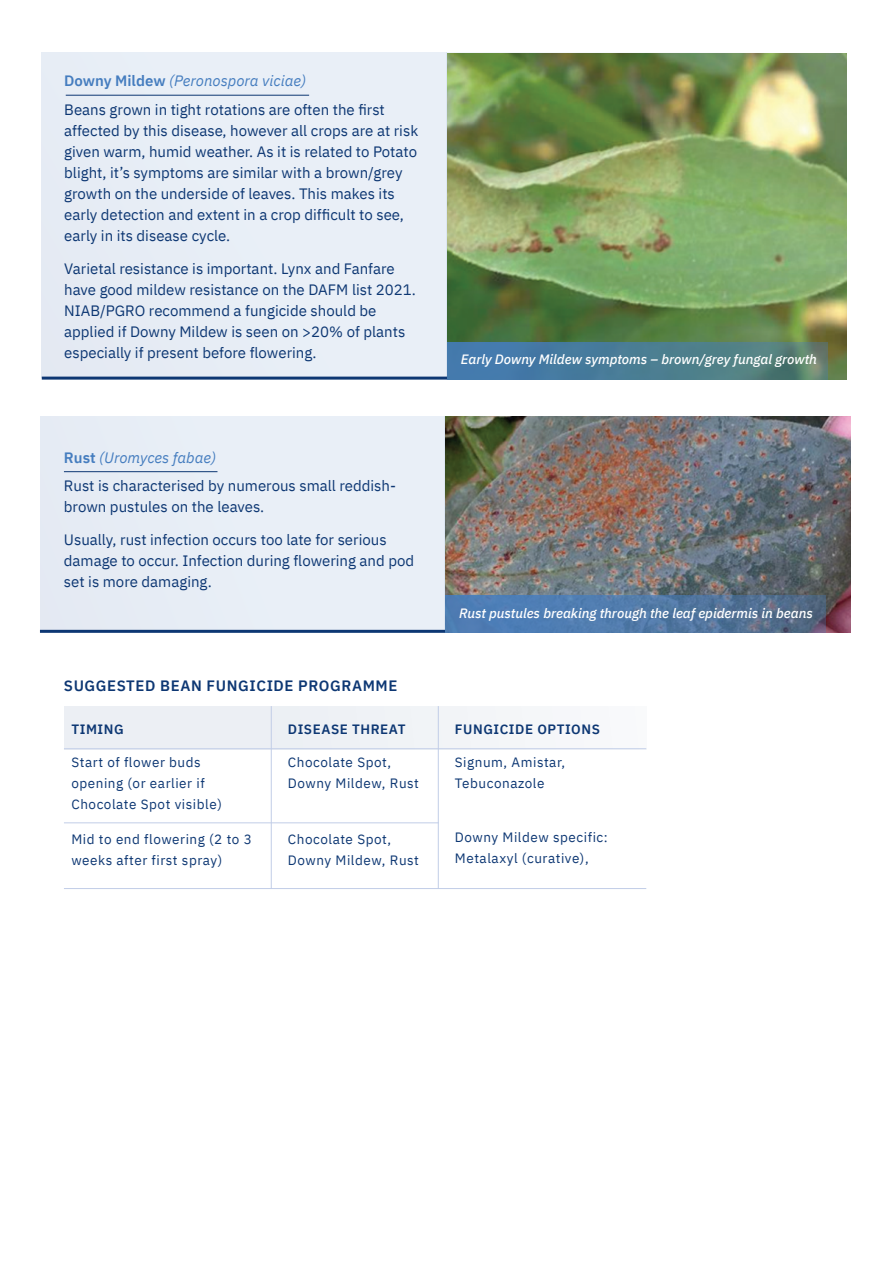
<style>
.page{position:relative;width:893px;height:1263px;background:#fff}
.page>*{position:absolute;margin:0;border:0;box-sizing:border-box;transform-origin:0 0}
.t1{font:15px/21px "IBM Plex Sans";color:#0d3773}
.t2{font:600 15px "IBM Plex Sans";letter-spacing:.04em;color:#0d3773}
.t3{font:13.5px/21px "IBM Plex Sans";letter-spacing:.04em;color:#0d3773}
.t4{font:italic 500 13.5px "IBM Plex Sans";color:#fff}
.t5{font:600 13.5px "IBM Plex Sans";letter-spacing:.04em;color:#0d3773}
.s1{font-weight:600;color:#457dbf}
.s2{font-style:italic;color:#457dbf}
</style>
<div class="page">
<div style="left:40px;top:417px;width:405px;height:216px;background:#e9eff7"></div>
<div style="left:42px;top:52px;width:405px;height:326px;background:#e9eff7"></div>
<img style="left:445px;top:417px;width:406px;height:216px">
<img style="left:447px;top:54px;width:399px;height:326px">
<hr style="left:64px;top:471px;width:153px;height:1px;background:#0d3773">
<hr style="left:66px;top:95px;width:243px;height:1px;background:#0d3773">
<hr style="left:42px;top:377px;width:405px;height:3px;background:#0d3773">
<hr style="left:40px;top:630px;width:405px;height:3px;background:#0d3773">
<div style="left:64px;top:706px;width:582px;height:43px;background:#eef1f5"></div>
<hr style="left:64px;top:748px;width:582px;height:1px;background:#c1cde7">
<hr style="left:271px;top:706px;width:1px;height:183px;background:#c1cde7">
<hr style="left:438px;top:706px;width:1px;height:183px;background:#c1cde7">
<hr style="left:64px;top:822px;width:375px;height:1px;background:#c1cde7">
<hr style="left:64px;top:888px;width:582px;height:1px;background:#c1cde7">
<svg style="left:447px;top:342px;width:381px;height:37px"></svg>
<svg style="left:445px;top:596px;width:381px;height:37px"></svg>
<p class="t1" style="left:64px;top:65px;width:322px;line-height:28.5px"><span class="s1">Downy Mildew</span> <span class="s2">(Peronospora viciae)<br></span>Beans grown in tight rotations are often the first</p>
<p class="t1" style="left:64px;top:119px;width:356px">affected by this disease, however all crops are at risk given warm, humid weather. As it is related to Potato blight, it’s symptoms are similar with a brown/grey growth on the underside of leaves. This makes its early detection and extent in a crop difficult to see, early in its disease cycle.</p>
<p class="t1" style="left:64px;top:257px;width:353px">Varietal resistance is important. Lynx and Fanfare have good mildew resistance on the DAFM list 2021.<br>NIAB/PGRO recommend a fungicide should be applied if Downy Mildew is seen on &gt;20% of plants especially if present before flowering.</p>
<p class="t1" style="left:64px;top:442px;width:334px;line-height:28.5px"><span class="s1">Rust</span> <span class="s2">(Uromyces fabae)<br></span>Rust is characterised by numerous small reddish-</p>
<p class="t1" style="left:64px;top:495px;width:202px">brown pustules on the leaves.</p>
<p class="t1" style="left:64px;top:528px;width:352px">Usually, rust infection occurs too late for serious damage to occur. Infection during flowering and pod set is more damaging.</p>
<p class="t2" style="left:64px;top:674px;width:335px">SUGGESTED BEAN FUNGICIDE PROGRAMME</p>
<p class="t4" style="left:461px;top:349px;width:358px">Early Downy Mildew symptoms – brown/grey fungal growth</p>
<p class="t4" style="left:459px;top:602px;width:355px">Rust pustules breaking through the leaf epidermis in beans</p>
<p class="t5" style="left:71px;top:718px;width:54px">TIMING</p>
<p class="t5" style="left:288px;top:718px;width:119px">DISEASE THREAT</p>
<p class="t5" style="left:455px;top:718px;width:147px">FUNGICIDE OPTIONS</p>
<p class="t3" style="left:71px;top:751px;width:152px">Start of flower buds opening (or earlier if<br>Chocolate Spot visible)</p>
<p class="t3" style="left:71px;top:827px;width:182px">Mid to end flowering (2 to 3 weeks after first spray)</p>
<p class="t3" style="left:288px;top:751px;width:133px">Chocolate Spot,<br>Downy Mildew, Rust</p>
<p class="t3" style="left:455px;top:751px;width:112px">Signum, Amistar,<br>Tebuconazole</p>
<p class="t3" style="left:455px;top:826px;width:154px">Downy Mildew specific:<br>Metalaxyl (curative),</p>
<p class="t3" style="left:288px;top:827px;width:133px">Chocolate Spot,<br>Downy Mildew, Rust</p>
</div>
